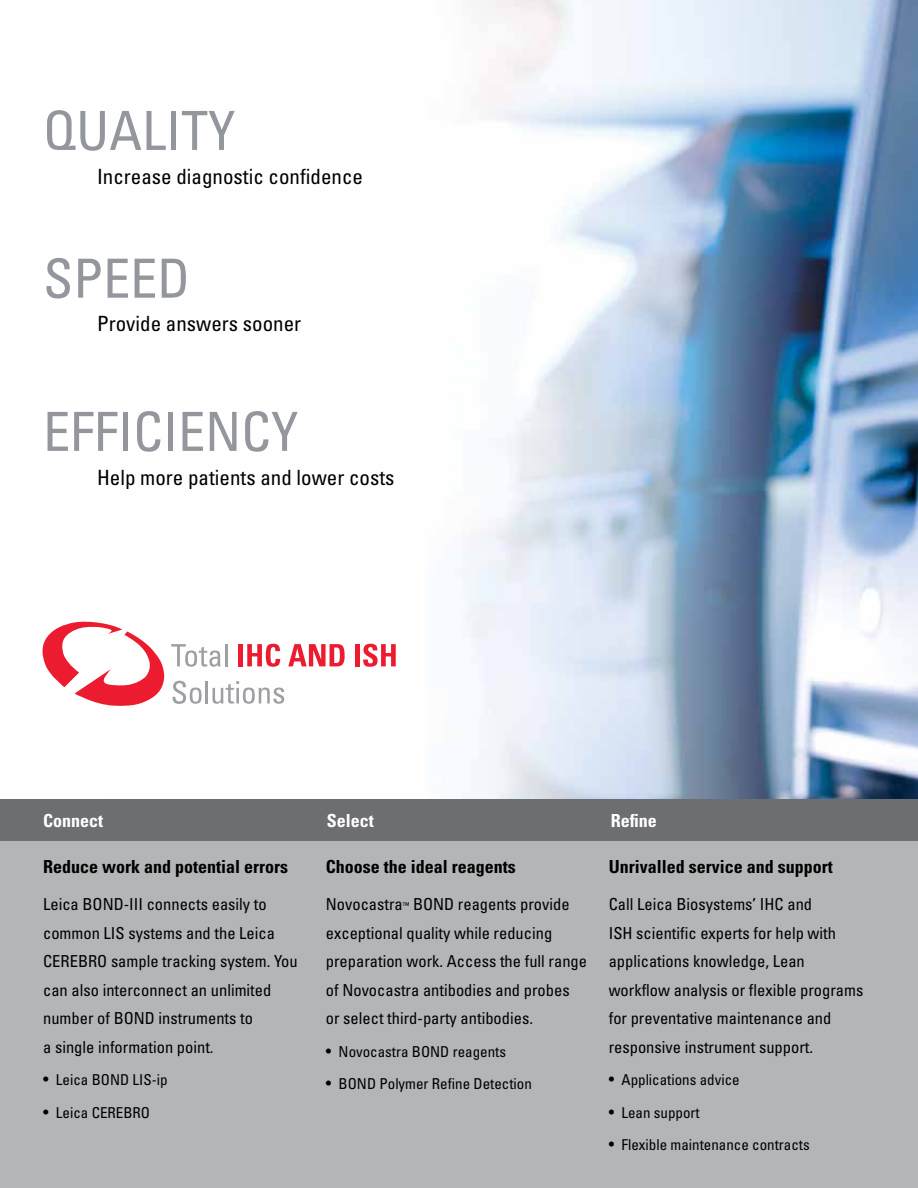
<style>
.page{position:relative;width:918px;height:1188px;background:#fff}
.page>*{position:absolute;margin:0;border:0;box-sizing:border-box;transform-origin:0 0}
.t1{font:condensed 54px "Univers";color:#93969d}
.t2{font:condensed 21px "Univers";color:#000}
.t3{font:700 condensed 18px "Univers";color:#000}
.t4{font:700 condensed 18px "Univers";color:#fff}
.t5{font:condensed 16.5px/28.5px "Univers";color:#000}
.t6{font:condensed 15px "Univers";color:#000}
.s1{font-size:16.5px}
.s2{font-size:7.8px}
</style>
<div class="page">
<img style="left:99px;top:0;width:819px;height:800px">
<div style="left:0;top:800px;width:918px;height:41px;background:#6d6e71"></div>
<div style="left:0;top:841px;width:918px;height:347px;background:#b3b5b7"></div>
<svg style="left:43px;top:622px;width:122px;height:84px"></svg>
<svg style="left:171px;top:644px;width:49px;height:23px"></svg>
<hr style="left:225px;top:644px;width:3px;height:22px;background:#9d9fa2">
<hr style="left:239px;top:644px;width:4px;height:22px;background:#ed1b2f">
<svg style="left:247px;top:644px;width:33px;height:23px"></svg>
<svg style="left:288px;top:644px;width:57px;height:22px"></svg>
<div style="left:355px;top:644px;width:5px;height:22px;background:#ed1b2f"></div>
<svg style="left:363px;top:644px;width:33px;height:23px"></svg>
<svg style="left:173px;top:681px;width:29px;height:23px"></svg>
<hr style="left:206px;top:681px;width:2px;height:22px;background:#9d9fa2">
<svg style="left:213px;top:681px;width:71px;height:23px"></svg>
<h1 class="t1" style="left:43px;top:97px;width:193px">QUALITY</h1>
<p class="t2" style="left:97px;top:163px;width:267px">Increase diagnostic confidence</p>
<h1 class="t1" style="left:43px;top:244px;width:29px">speed</h1>
<p class="t2" style="left:97px;top:311px;width:206px">Provide answers sooner</p>
<h1 class="t1" style="left:43px;top:397px;width:257px">EFFICIENCY</h1>
<p class="t2" style="left:97px;top:464px;width:299px">Help more patients and lower costs</p>
<p class="t4" style="left:43px;top:810px;width:62px">Connect</p>
<p class="t4" style="left:327px;top:810px;width:49px">Select</p>
<p class="t4" style="left:611px;top:810px;width:48px">Refine</p>
<p class="t3" style="left:43px;top:856px;width:246px">Reduce work and potential errors</p>
<p class="t5" style="left:43px;top:890px;width:256px">Leica BOND‑III connects easily to common LIS systems and the Leica<br>CEREBRO sample tracking system. You can also interconnect an unlimited number of BOND instruments to<br>a single information point.</p>
<p class="t6" style="left:43px;top:1070px;width:126px"><span class="s1">•</span> Leica BOND LIS-ip</p>
<p class="t6" style="left:43px;top:1103px;width:108px"><span class="s1">•</span> Leica CEREBRO</p>
<p class="t3" style="left:326px;top:856px;width:191px">Choose the ideal reagents</p>
<p class="t5" style="left:326px;top:890px;width:263px">Novocastra<span class="s2">™</span> BOND reagents provide exceptional quality while reducing preparation work. Access the full range of Novocastra antibodies and probes or select third-party antibodies.</p>
<p class="t6" style="left:326px;top:1042px;width:182px"><span class="s1">•</span> Novocastra BOND reagents</p>
<p class="t6" style="left:326px;top:1074px;width:208px"><span class="s1">•</span> BOND Polymer Refine Detection</p>
<p class="t3" style="left:609px;top:856px;width:225px">Unrivalled service and support</p>
<p class="t5" style="left:609px;top:890px;width:256px">Call Leica Biosystems’ IHC and<br>ISH scientific experts for help with applications knowledge, Lean workflow analysis or flexible programs for preventative maintenance and responsive instrument support.</p>
<p class="t6" style="left:609px;top:1070px;width:133px"><span class="s1">•</span> Applications advice</p>
<p class="t6" style="left:609px;top:1103px;width:93px"><span class="s1">•</span> Lean support</p>
<p class="t6" style="left:609px;top:1135px;width:203px"><span class="s1">•</span> Flexible maintenance contracts</p>
</div>
